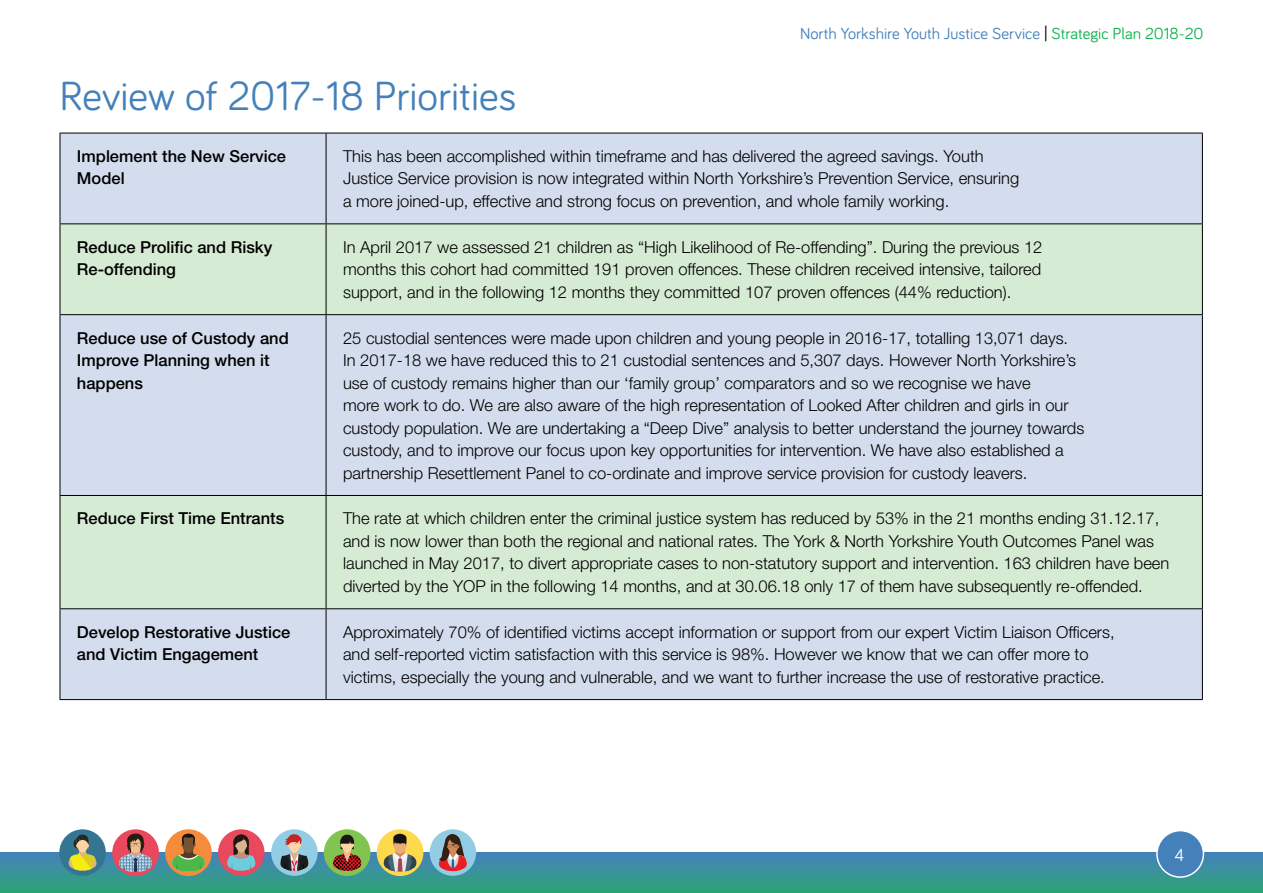
<style>
.page{position:relative;width:1263px;height:893px;background:#fff}
.page>*{position:absolute;margin:0;border:0;box-sizing:border-box;transform-origin:0 0}
.t1{font:42px "Bariol";color:#4481ba}
.t2{font:18px "Bariol";color:#fff}
.t3{font:300 16.5px/22.5px "Helvetica Neue LT Std";color:#000}
.t4{font:500 16.5px/22.5px "Helvetica Neue LT Std";color:#000}
.t5{font:16.5px "Bariol";color:#4481ba}
.s1{color:#000}
.s2{color:#0db14b}
</style>
<div class="page">
<div style="left:0;top:853px;width:1263px;height:40px;background:linear-gradient(to bottom,#4683bd,#2ba474)"></div>
<div style="left:1157px;top:831px;width:46px;height:46px;background:#4481ba;border-radius:50%"></div>
<div style="left:1156px;top:830px;width:48px;height:48px;border:2px solid #fff;border-radius:50%"></div>
<div style="left:59px;top:829px;width:47px;height:47px;background:#347692;border-radius:50%"></div>
<svg style="left:68px;top:833px;width:29px;height:38px"></svg>
<div style="left:112px;top:829px;width:47px;height:47px;background:#ea485d;border-radius:50%"></div>
<svg style="left:119px;top:833px;width:33px;height:39px"></svg>
<div style="left:165px;top:829px;width:47px;height:47px;background:#f68b3b;border-radius:50%"></div>
<svg style="left:172px;top:834px;width:33px;height:38px"></svg>
<div style="left:218px;top:829px;width:46px;height:47px;background:#ea485d;border-radius:50%"></div>
<svg style="left:227px;top:834px;width:28px;height:37px"></svg>
<div style="left:271px;top:829px;width:47px;height:47px;background:#93cde5;border-radius:50%"></div>
<svg style="left:280px;top:834px;width:29px;height:37px"></svg>
<div style="left:324px;top:829px;width:46px;height:47px;background:#81c44f;border-radius:50%"></div>
<svg style="left:333px;top:832px;width:28px;height:39px"></svg>
<div style="left:377px;top:829px;width:46px;height:47px;background:#fcda4b;border-radius:50%"></div>
<svg style="left:383px;top:834px;width:34px;height:38px"></svg>
<div style="left:430px;top:829px;width:46px;height:47px;background:#93cde5;border-radius:50%"></div>
<svg style="left:439px;top:833px;width:28px;height:39px"></svg>
<div style="left:61px;top:134px;width:1141px;height:565px;background:#d4dded"></div>
<svg style="left:61px;top:224px;width:1141px;height:384px;fill:#d6ebd4"></svg>
<hr style="left:60px;top:133px;width:266px;height:1px;background:#000">
<hr style="left:60px;top:133px;width:1px;height:90px;background:#000">
<hr style="left:326px;top:133px;width:877px;height:1px;background:#000">
<hr style="left:326px;top:133px;width:1px;height:90px;background:#000">
<hr style="left:1202px;top:133px;width:1px;height:90px;background:#000">
<hr style="left:60px;top:223px;width:266px;height:1px;background:#000">
<hr style="left:60px;top:224px;width:1px;height:90px;background:#000">
<hr style="left:326px;top:223px;width:877px;height:1px;background:#000">
<hr style="left:326px;top:224px;width:1px;height:90px;background:#000">
<hr style="left:1202px;top:224px;width:1px;height:90px;background:#000">
<hr style="left:60px;top:314px;width:266px;height:1px;background:#000">
<hr style="left:60px;top:315px;width:1px;height:180px;background:#000">
<hr style="left:326px;top:314px;width:877px;height:1px;background:#000">
<hr style="left:326px;top:315px;width:1px;height:180px;background:#000">
<hr style="left:1202px;top:315px;width:1px;height:180px;background:#000">
<hr style="left:60px;top:495px;width:266px;height:1px;background:#000">
<hr style="left:60px;top:496px;width:1px;height:112px;background:#000">
<hr style="left:326px;top:495px;width:877px;height:1px;background:#000">
<hr style="left:326px;top:496px;width:1px;height:112px;background:#000">
<hr style="left:1202px;top:496px;width:1px;height:112px;background:#000">
<hr style="left:60px;top:608px;width:266px;height:1px;background:#000">
<hr style="left:60px;top:609px;width:1px;height:90px;background:#000">
<hr style="left:326px;top:608px;width:877px;height:1px;background:#000">
<hr style="left:326px;top:609px;width:1px;height:90px;background:#000">
<hr style="left:1202px;top:609px;width:1px;height:90px;background:#000">
<hr style="left:60px;top:699px;width:266px;height:1px;background:#000">
<hr style="left:326px;top:699px;width:877px;height:1px;background:#000">
<p class="t5" style="left:800px;top:22px;width:405px">North Yorkshire Youth Justice Service <span class="s1">|</span> <span class="s2">Strategic Plan 2018-20</span></p>
<h1 class="t1" style="left:60px;top:67px;width:458px">Review of 2017-18 Priorities</h1>
<p class="t4" style="left:77px;top:145px;width:211px">Implement the New Service<br>Model</p>
<p class="t3" style="left:343px;top:144px;width:678px">This has been accomplished within timeframe and has delivered the agreed savings. Youth<br>Justice Service provision is now integrated within North Yorkshire’s Prevention Service, ensuring a more joined-up, effective and strong focus on prevention, and whole family working.</p>
<p class="t4" style="left:77px;top:235px;width:197px">Reduce Prolific and Risky<br>Re-offending</p>
<p class="t3" style="left:343px;top:235px;width:701px;text-align:justify">In April 2017 we assessed 21 children as “High Likelihood of Re-offending”. During the previous 12 months this cohort had committed 191 proven offences. These children received intensive, tailored support, and in the following 12 months they committed 107 proven offences (44% reduction).</p>
<p class="t4" style="left:77px;top:326px;width:213px">Reduce use of Custody and<br>Improve Planning when it happens</p>
<p class="t3" style="left:343px;top:326px;width:743px">25 custodial sentences were made upon children and young people in 2016-17, totalling 13,071 days.<br>In 2017-18 we have reduced this to 21 custodial sentences and 5,307 days. However North Yorkshire’s use of custody remains higher than our ‘family group’ comparators and so we recognise we have<br>more work to do. We are also aware of the high representation of Looked After children and girls in our custody population. We are undertaking a “Deep Dive” analysis to better understand the journey towards custody, and to improve our focus upon key opportunities for intervention. We have also established a partnership Resettlement Panel to co-ordinate and improve service provision for custody leavers.</p>
<p class="t4" style="left:77px;top:507px;width:209px">Reduce First Time Entrants</p>
<p class="t3" style="left:343px;top:507px;width:828px">The rate at which children enter the criminal justice system has reduced by 53% in the 21 months ending 31.12.17, and is now lower than both the regional and national rates. The York &amp; North Yorkshire Youth Outcomes Panel was launched in May 2017, to divert appropriate cases to non-statutory support and intervention. 163 children have been diverted by the YOP in the following 14 months, and at 30.06.18 only 17 of them have subsequently re-offended.</p>
<p class="t4" style="left:77px;top:620px;width:215px">Develop Restorative Justice and Victim Engagement</p>
<p class="t3" style="left:343px;top:620px;width:773px">Approximately 70% of identified victims accept information or support from our expert Victim Liaison Officers, and self-reported victim satisfaction with this service is 98%. However we know that we can offer more to victims, especially the young and vulnerable, and we want to further increase the use of restorative practice.</p>
<p class="t2" style="left:1174px;top:843px;width:11px">4</p>
</div>
